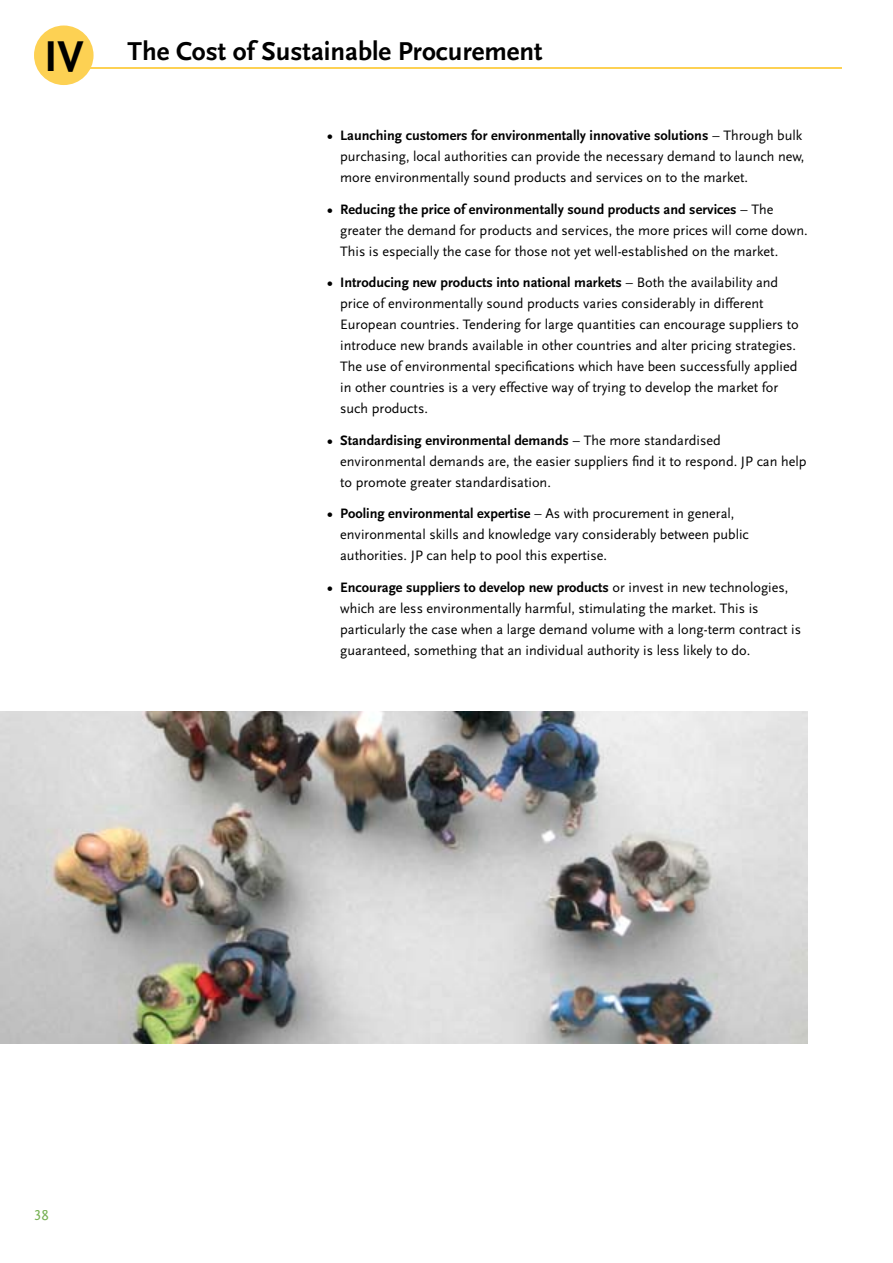
<style>
.page{position:relative;width:893px;height:1263px;background:#fff}
.page>*{position:absolute;margin:0;border:0;box-sizing:border-box;transform-origin:0 0}
.t1{font:700 45px "Scala Sans";color:#000}
.t2{font:700 27px "Scala Sans";color:#000}
.t3{font:15px "Scala Sans Caps";color:#78b255}
.t4{font:14.25px/21px "Scala Sans";color:#000}
.t5{font:700 14.25px "Scala Sans";color:#000}
.s1{font-weight:700}
</style>
<div class="page">
<hr style="left:64px;top:67px;width:778px;height:2px;background:#fdd153">
<div style="left:34px;top:26px;width:60px;height:59px;background:#fdd153;border-radius:50%"></div>
<img style="left:0;top:711px;width:808px;height:332px">
<h1 class="t1" style="left:44px;top:32px;width:41px">IV</h1>
<h2 class="t2" style="left:128px;top:36px;width:416px">The Cost of Sustainable Procurement</h2>
<p class="t5" style="left:327px;top:128px;width:7px">•</p>
<p class="t5" style="left:327px;top:201px;width:7px">•</p>
<p class="t5" style="left:327px;top:275px;width:7px">•</p>
<p class="t5" style="left:327px;top:432px;width:7px">•</p>
<p class="t5" style="left:327px;top:506px;width:7px">•</p>
<p class="t5" style="left:327px;top:579px;width:7px">•</p>
<p class="t4" style="left:340px;top:125px;width:466px"><span class="s1">Launching customers for environmentally innovative solutions</span> – Through bulk purchasing, local authorities can provide the necessary demand to launch new, more environmentally sound products and services on to the market.</p>
<p class="t4" style="left:340px;top:199px;width:469px"><span class="s1">Reducing the price of environmentally sound products and services</span> – The greater the demand for products and services, the more prices will come down.<br>This is especially the case for those not yet well-established on the market.</p>
<p class="t4" style="left:340px;top:272px;width:460px"><span class="s1">Introducing new products into national markets</span> – Both the availability and price of environmentally sound products varies considerably in different European countries. Tendering for large quantities can encourage suppliers to introduce new brands available in other countries and alter pricing strategies.<br>The use of environmental specifications which have been successfully applied in other countries is a very effective way of trying to develop the market for such products.</p>
<p class="t4" style="left:340px;top:430px;width:468px"><span class="s1">Standardising environmental demands</span> – The more standardised environmental demands are, the easier suppliers find it to respond. JP can help to promote greater standardisation.</p>
<p class="t4" style="left:340px;top:503px;width:410px"><span class="s1">Pooling environmental expertise</span> – As with procurement in general, environmental skills and knowledge vary considerably between public authorities. JP can help to pool this expertise.</p>
<p class="t4" style="left:340px;top:577px;width:462px"><span class="s1">Encourage suppliers to develop new products</span> or invest in new technologies, which are less environmentally harmful, stimulating the market. This is particularly the case when a large demand volume with a long-term contract is guaranteed, something that an individual authority is less likely to do.</p>
<p class="t3" style="left:34px;top:1207px;width:16px">38</p>
</div>
